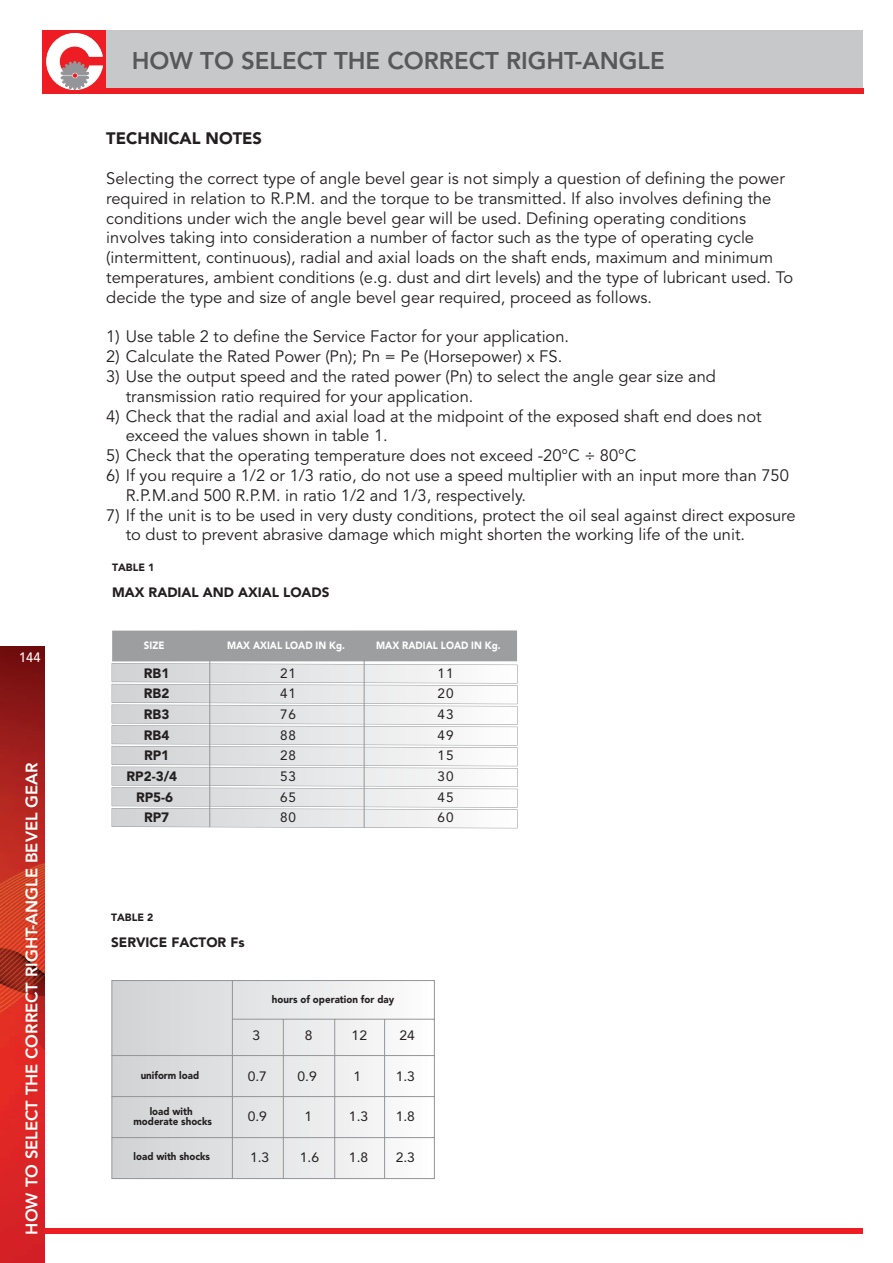
<style>
.page{position:relative;width:893px;height:1263px;background:#fff}
.page>*{position:absolute;margin:0;border:0;box-sizing:border-box;transform-origin:0 0}
.t1{font:800 24px "Avenir LT Std";color:#57585a}
.t2{font:16.5px/19.8px "Avenir LT Std";color:#231f20}
.t3{font:800 16.5px "Avenir LT Std";color:#fff}
.t4{font:900 16.5px "Avenir LT Std";color:#231f20}
.t5{font:13.5px "Avenir LT Std";letter-spacing:.08em;color:#231f20}
.t6{font:900 13.5px "Avenir LT Std";color:#231f20}
.t7{font:500 13.5px "Avenir LT Std";color:#fff;scale:.95 1}
.t8{font:900 10.5px/10.1px "Avenir LT Std";color:#231f20;text-align:center;scale:.93 1}
.t9{font:900 10.5px "Avenir LT Std";color:#fff;scale:.92 1}
.t10{font:900 10.5px "Avenir LT Std";color:#231f20}
</style>
<div class="page">
<img style="left:0;top:646px;width:45px;height:617px">
<div style="left:43px;top:30px;width:820px;height:64px;background:#c7c8ca"></div>
<div style="left:43px;top:30px;width:63px;height:64px;background:#ee1d23"></div>
<svg style="left:46px;top:33px;width:57px;height:57px"></svg>
<div style="left:106px;top:88px;width:757px;height:6px;background:#ee1d23"></div>
<div style="left:45px;top:1228px;width:818px;height:5px;background:#ee1d23"></div>
<div style="left:112px;top:630px;width:405px;height:31px;background:#9c9e9f"></div>
<svg style="left:111px;top:663px;width:407px;height:166px"></svg>
<hr style="left:209px;top:659px;width:1px;height:168px;background:#939598">
<hr style="left:364px;top:659px;width:1px;height:169px;background:#939598">
<svg style="left:111px;top:980px;width:324px;height:199px"></svg>
<p class="t7" style="left:19px;top:650px;width:24px">144</p>
<p class="t3" style="left:22px;top:1234px;width:473px;rotate:-90deg">HOW TO SELECT THE CORRECT RIGHT-ANGLE BEVEL GEAR</p>
<p class="t1" style="left:132px;top:46px;width:534px">HOW TO SELECT THE CORRECT RIGHT-ANGLE</p>
<p class="t4" style="left:106px;top:129px;width:157px">TECHNICAL NOTES</p>
<p class="t2" style="left:106px;top:169px;width:688px">Selecting the correct type of angle bevel gear is not simply a question of defining the power required in relation to R.P.M. and the torque to be transmitted. If also involves defining the conditions under wich the angle bevel gear will be used. Defining operating conditions involves taking into consideration a number of factor such as the type of operating cycle (intermittent, continuous), radial and axial loads on the shaft ends, maximum and minimum temperatures, ambient conditions (e.g. dust and dirt levels) and the type of lubricant used. To decide the type and size of angle bevel gear required, proceed as follows.</p>
<p class="t2" style="left:106px;top:327px;width:464px">1) Use table 2 to define the Service Factor for your application.</p>
<p class="t2" style="left:106px;top:347px;width:457px">2) Calculate the Rated Power (Pn); Pn = Pe (Horsepower) x FS.</p>
<p class="t2" style="left:126px;top:367px;width:592px;text-indent:-20px">3) Use the output speed and the rated power (Pn) to select the angle gear size and transmission ratio required for your application.</p>
<p class="t2" style="left:126px;top:406px;width:637px;text-indent:-20px">4) Check that the radial and axial load at the midpoint of the exposed shaft end does not exceed the values shown in table 1.</p>
<p class="t2" style="left:106px;top:446px;width:532px">5) Check that the operating temperature does not exceed -20°C ÷ 80°C</p>
<p class="t2" style="left:126px;top:466px;width:665px;text-indent:-20px">6) If you require a 1/2 or 1/3 ratio, do not use a speed multiplier with an input more than 750<br>R.P.M.and 500 R.P.M. in ratio 1/2 and 1/3, respectively.</p>
<p class="t2" style="left:126px;top:505px;width:671px;text-indent:-20px">7) If the unit is to be used in very dusty conditions, protect the oil seal against direct exposure to dust to prevent abrasive damage which might shorten the working life of the unit.</p>
<p class="t10" style="left:112px;top:561px;width:44px">TABLE 1</p>
<p class="t6" style="left:112px;top:584px;width:219px">MAX RADIAL AND AXIAL LOADS</p>
<p class="t9" style="left:144px;top:639px;width:24px">SIZE</p>
<p class="t9" style="left:227px;top:639px;width:130px">MAX AXIAL LOAD IN Kg.</p>
<p class="t9" style="left:376px;top:639px;width:137px">MAX RADIAL LOAD IN Kg.</p>
<p class="t6" style="left:144px;top:665px;width:27px">RB1</p>
<p class="t5" style="left:280px;top:665px;width:18px">21</p>
<p class="t5" style="left:438px;top:665px;width:18px">11</p>
<p class="t6" style="left:144px;top:685px;width:27px">RB2</p>
<p class="t5" style="left:280px;top:686px;width:18px">41</p>
<p class="t5" style="left:438px;top:686px;width:18px">20</p>
<p class="t6" style="left:144px;top:706px;width:27px">RB3</p>
<p class="t5" style="left:280px;top:706px;width:18px">76</p>
<p class="t5" style="left:438px;top:706px;width:18px">43</p>
<p class="t6" style="left:144px;top:727px;width:27px">RB4</p>
<p class="t5" style="left:280px;top:727px;width:18px">88</p>
<p class="t5" style="left:438px;top:727px;width:18px">49</p>
<p class="t6" style="left:144px;top:747px;width:27px">RP1</p>
<p class="t5" style="left:280px;top:748px;width:18px">28</p>
<p class="t5" style="left:438px;top:748px;width:18px">15</p>
<p class="t6" style="left:127px;top:768px;width:52px">RP2-3/4</p>
<p class="t5" style="left:280px;top:768px;width:18px">53</p>
<p class="t5" style="left:438px;top:768px;width:18px">30</p>
<p class="t6" style="left:136px;top:789px;width:39px">RP5-6</p>
<p class="t5" style="left:280px;top:789px;width:18px">65</p>
<p class="t5" style="left:438px;top:789px;width:18px">45</p>
<p class="t6" style="left:144px;top:809px;width:27px">RP7</p>
<p class="t5" style="left:280px;top:810px;width:18px">80</p>
<p class="t5" style="left:438px;top:810px;width:18px">60</p>
<p class="t10" style="left:111px;top:911px;width:44px">TABLE 2</p>
<p class="t6" style="left:111px;top:934px;width:135px">SERVICE FACTOR Fs</p>
<p class="t8" style="left:272px;top:994px;width:133px">hours of operation for day</p>
<p class="t8" style="left:141px;top:1070px;width:64px">uniform load</p>
<p class="t8" style="left:133px;top:1107px;width:86px">load with moderate shocks</p>
<p class="t8" style="left:134px;top:1151px;width:84px">load with shocks</p>
<p class="t5" style="left:253px;top:1028px;width:9px">3</p>
<p class="t5" style="left:305px;top:1028px;width:9px">8</p>
<p class="t5" style="left:352px;top:1028px;width:17px">12</p>
<p class="t5" style="left:400px;top:1028px;width:17px">24</p>
<p class="t5" style="left:248px;top:1068px;width:21px">0.7</p>
<p class="t5" style="left:298px;top:1068px;width:21px">0.9</p>
<p class="t5" style="left:354px;top:1068px;width:9px">1</p>
<p class="t5" style="left:396px;top:1068px;width:21px">1.3</p>
<p class="t5" style="left:248px;top:1109px;width:21px">0.9</p>
<p class="t5" style="left:304px;top:1109px;width:9px">1</p>
<p class="t5" style="left:349px;top:1109px;width:21px">1.3</p>
<p class="t5" style="left:396px;top:1109px;width:21px">1.8</p>
<p class="t5" style="left:250px;top:1149px;width:21px">1.3</p>
<p class="t5" style="left:300px;top:1149px;width:21px">1.6</p>
<p class="t5" style="left:349px;top:1149px;width:21px">1.8</p>
<p class="t5" style="left:396px;top:1149px;width:21px">2.3</p>
</div>
